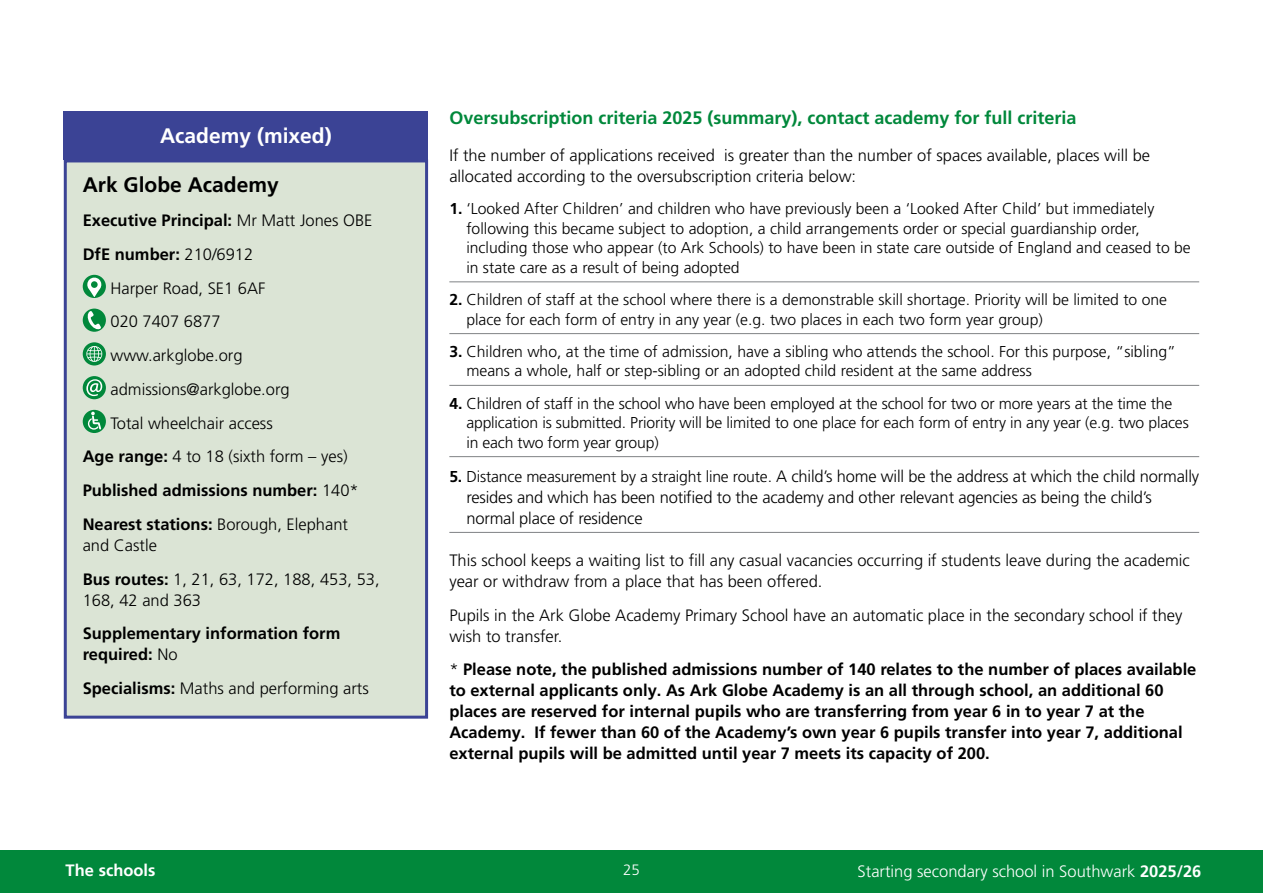
<style>
.page{position:relative;width:1263px;height:893px;background:#fff}
.page>*{position:absolute;margin:0;border:0;box-sizing:border-box;transform-origin:0 0}
.H2_-_THE_SCHOOLS_names{font:700 21px "Frutiger LT Pro";color:#000}
.Body{font:700 21px "Frutiger LT Pro";color:#fff}
.H3_-_Oversubcription{font:700 18px "Frutiger LT Pro";color:#01883b}
.Body-2{font:300 16.5px/21px "Frutiger LT Pro";color:#000}
.Body-3{font:700 16.5px/21px "Frutiger LT Pro";color:#000}
.t1{font:300 16.5px "Frutiger LT Pro";color:#fff}
.t2{font:700 16.5px "Frutiger LT Pro";color:#fff}
.t3{font:300 15.75px/19.5px "Frutiger LT Pro";color:#000}
.t4{font:300 15px "Frutiger LT Pro";color:#fff}
.s1{font-weight:300}
.s2{font-weight:700}
.s3{font-weight:700;font-size:15.75px}
.s4{font-size:15.75px}
</style>
<div class="page">
<div style="left:0;top:850px;width:1263px;height:43px;background:#01883b"></div>
<div style="left:64px;top:159px;width:364px;height:560px;background:#dbe4d5;border:3px solid #3b4395"></div>
<div style="left:64px;top:111px;width:364px;height:48px;background:#3b4395"></div>
<div style="left:83px;top:275px;width:23px;height:23px;background:#01883b;border-radius:50%"></div>
<svg style="left:87px;top:277px;width:15px;height:20px"></svg>
<div style="left:83px;top:309px;width:23px;height:23px;background:#01883b;border-radius:50%"></div>
<svg style="left:87px;top:311px;width:14px;height:19px"></svg>
<svg style="left:83px;top:342px;width:23px;height:23px"></svg>
<svg style="left:86px;top:346px;width:16px;height:16px"></svg>
<svg style="left:83px;top:376px;width:23px;height:23px"></svg>
<svg style="left:86px;top:379px;width:16px;height:17px"></svg>
<div style="left:83px;top:410px;width:23px;height:23px;background:#01883b;border-radius:50%"></div>
<svg style="left:88px;top:412px;width:13px;height:18px"></svg>
<hr style="left:449px;top:281px;width:750px;height:1px;background:#808285">
<hr style="left:449px;top:333px;width:750px;height:1px;background:#808285">
<hr style="left:449px;top:385px;width:750px;height:1px;background:#808285">
<hr style="left:449px;top:456px;width:750px;height:1px;background:#808285">
<hr style="left:449px;top:532px;width:750px;height:1px;background:#808285">
<p class="Body" style="left:160px;top:123px;width:173px">Academy (mixed)</p>
<h2 class="H2_-_THE_SCHOOLS_names" style="left:83px;top:172px;width:198px">Ark Globe Academy</h2>
<p class="Body-3" style="left:83px;top:210px;width:291px">Executive Principal: <span class="s1">Mr Matt Jones OBE</span></p>
<p class="Body-3" style="left:83px;top:244px;width:172px">DfE number: <span class="s1">210/6912</span></p>
<p class="Body-2" style="left:110px;top:277px;width:156px">Harper Road, SE1 6AF</p>
<p class="Body-2" style="left:110px;top:311px;width:112px">020 7407 6877</p>
<p class="Body-2" style="left:110px;top:345px;width:134px">www.arkglobe.org</p>
<p class="Body-2" style="left:110px;top:379px;width:181px">admissions@arkglobe.org</p>
<p class="Body-2" style="left:110px;top:412px;width:164px">Total wheelchair access</p>
<p class="Body-2" style="left:83px;top:446px;width:266px"><span class="s2">Age range:</span> 4 to 18 (sixth form – yes)</p>
<p class="Body-3" style="left:83px;top:480px;width:277px">Published admissions number: <span class="s1">140*</span></p>
<p class="Body-2" style="left:83px;top:514px;width:267px"><span class="s2">Nearest stations:</span> Borough, Elephant and Castle</p>
<p class="Body-2" style="left:83px;top:568px;width:298px"><span class="s2">Bus routes:</span> 1, 21, 63, 172, 188, 453, 53,<br>168, 42 and 363</p>
<p class="Body-3" style="left:83px;top:623px;width:259px">Supplementary information form required: <span class="s1">No</span></p>
<p class="Body-2" style="left:83px;top:678px;width:288px"><span class="s2">Specialisms:</span> Maths and performing arts</p>
<h3 class="H3_-_Oversubcription" style="left:449px;top:107px;width:629px">Oversubscription criteria 2025 (summary), contact academy for full criteria</h3>
<p class="Body-2" style="left:449px;top:145px;width:702px">If the number of applications received is greater than the number of spaces available, places will be allocated according to the oversubscription criteria below:</p>
<p class="t3" style="left:466px;top:199px;width:726px;text-indent:-17px"><span class="s2">1.</span> ‘Looked After Children’ and children who have previously been a ‘Looked After Child’ but immediately following this became subject to adoption, a child arrangements order or special guardianship order, including those who appear (to Ark Schools) to have been in state care outside of England and ceased to be in state care as a result of being adopted</p>
<p class="t3" style="left:466px;top:290px;width:702px;text-indent:-17px"><span class="s2">2.</span> Children of staff at the school where there is a demonstrable skill shortage. Priority will be limited to one place for each form of entry in any year (e.g. two places in each two form year group)</p>
<p class="t3" style="left:466px;top:342px;width:711px;text-indent:-17px"><span class="s2">3.</span> Children who, at the time of admission, have a sibling who attends the school. For this purpose, “sibling” means a whole, half or step-sibling or an adopted child resident at the same address</p>
<p class="t3" style="left:466px;top:394px;width:724px;text-indent:-17px"><span class="s2">4.</span> Children of staff in the school who have been employed at the school for two or more years at the time the application is submitted. Priority will be limited to one place for each form of entry in any year (e.g. two places in each two form year group)</p>
<p class="Body-2" style="left:466px;top:465px;width:734px;text-indent:-17px"><span class="s3">5.</span> <span class="s4">Distance measurement by a straight line route.</span> A child’s home will be the address at which the child normally resides and which has been notified to the academy and other relevant agencies as being the child’s normal place of residence</p>
<p class="Body-2" style="left:449px;top:550px;width:742px">This school keeps a waiting list to fill any casual vacancies occurring if students leave during the academic year or withdraw from a place that has been offered.</p>
<p class="Body-2" style="left:449px;top:604px;width:735px">Pupils in the Ark Globe Academy Primary School have an automatic place in the secondary school if they wish to transfer.</p>
<p class="Body-3" style="left:449px;top:659px;width:748px"><span class="s1">*</span> Please note, the published admissions number of 140 relates to the number of places available to external applicants only. As Ark Globe Academy is an all through school, an additional 60 places are reserved for internal pupils who are transferring from year 6 in to year 7 at the Academy. If fewer than 60 of the Academy’s own year 6 pupils transfer into year 7, additional external pupils will be admitted until year 7 meets its capacity of 200.</p>
<p class="t2" style="left:66px;top:860px;width:91px">The schools</p>
<p class="t4" style="left:623px;top:861px;width:18px">25</p>
<p class="t1" style="left:857px;top:862px;width:345px">Starting secondary school in Southwark <span class="s2">2025/26</span></p>
</div>
